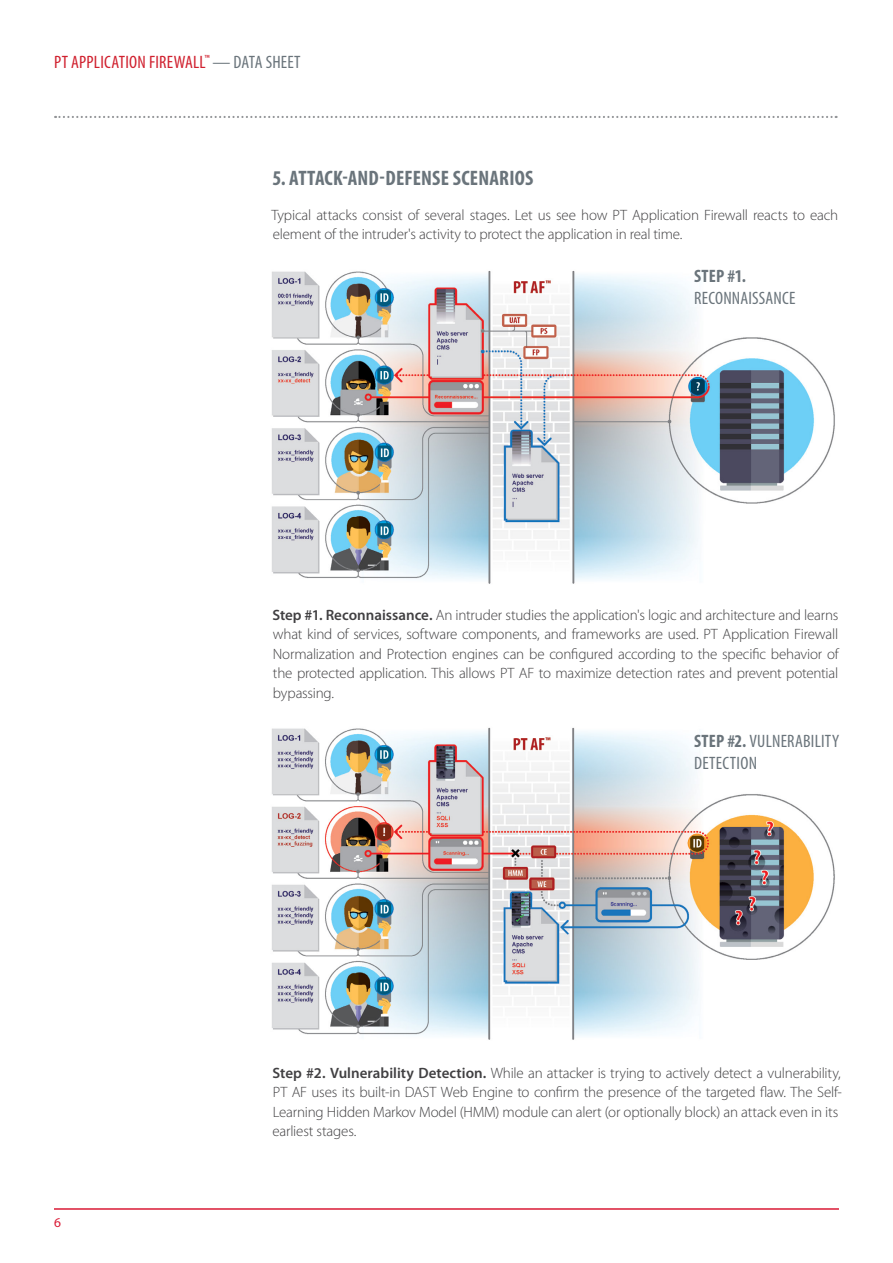
<style>
.page{position:relative;width:893px;height:1263px;background:#fff}
.page>*{position:absolute;margin:0;border:0;box-sizing:border-box;transform-origin:0 0}
.t1{font:700 condensed 21px "Myriad Pro";letter-spacing:.01em;color:#6a747b}
.t2{font:condensed 18px/21.6px "Myriad Pro";letter-spacing:.015em;color:#6a747b}
.t3{font:condensed 18px "Myriad Pro";letter-spacing:.01em;color:#d0202e}
.t4{font:700 condensed 18px "Myriad Pro";color:#6a747b}
.t5{font:300 15px/19.5px "Myriad Pro";letter-spacing:-.015em;color:#414042}
.t6{font:13.5px "Myriad Pro";color:#da1a35}
.s1{color:#6a747b}
.s2{font-weight:600}
.s3{font-weight:700}
</style>
<div class="page">
<hr style="left:54px;top:1208px;width:785px;height:2px;background:#da1a35">
<svg style="left:55px;top:116px;width:782px;height:2px"></svg>
<img style="left:272px;top:271px;width:563px;height:313px">
<img style="left:272px;top:727px;width:563px;height:313px">
<p class="t3" style="left:54px;top:52px;width:248px">PT APPLICATION FIREWALL<sup>™</sup> <span class="s1">— DATA SHEET</span></p>
<h1 class="t1" style="left:272px;top:167px;width:263px">5. ATTACK-AND-DEFENSE SCENARIOS</h1>
<p class="t5" style="left:271px;top:205px;width:568px">Typical attacks consist of several stages. Let us see how PT Application Firewall reacts to each element of the intruder's activity to protect the application in real time.</p>
<p class="t4" style="left:694px;top:266px;width:53px">STEP #1.</p>
<p class="t2" style="left:694px;top:287px;width:103px">RECONNAISSANCE</p>
<p class="t5" style="left:273px;top:605px;width:568px;text-align:justify"><span class="s2">Step #1. Reconnaissance.</span> An intruder studies the application's logic and architecture and learns what kind of services, software components, and frameworks are used. PT Application Firewall Normalization and Protection engines can be configured according to the specific behavior of the protected application. This allows PT AF to maximize detection rates and prevent potential bypassing.</p>
<p class="t2" style="left:694px;top:731px;width:146px"><span class="s3">STEP #2.</span> VULNERABILITY<br>DETECTION</p>
<p class="t6" style="left:54px;top:1215px;width:8px">6</p>
<p class="t5" style="left:273px;top:1063px;width:571px"><span class="s2">Step #2. Vulnerability Detection.</span> While an attacker is trying to actively detect a vulnerability, PT AF uses its built-in DAST Web Engine to confirm the presence of the targeted flaw. The Self-Learning Hidden Markov Model (HMM) module can alert (or optionally block) an attack even in its earliest stages.</p>
</div>
